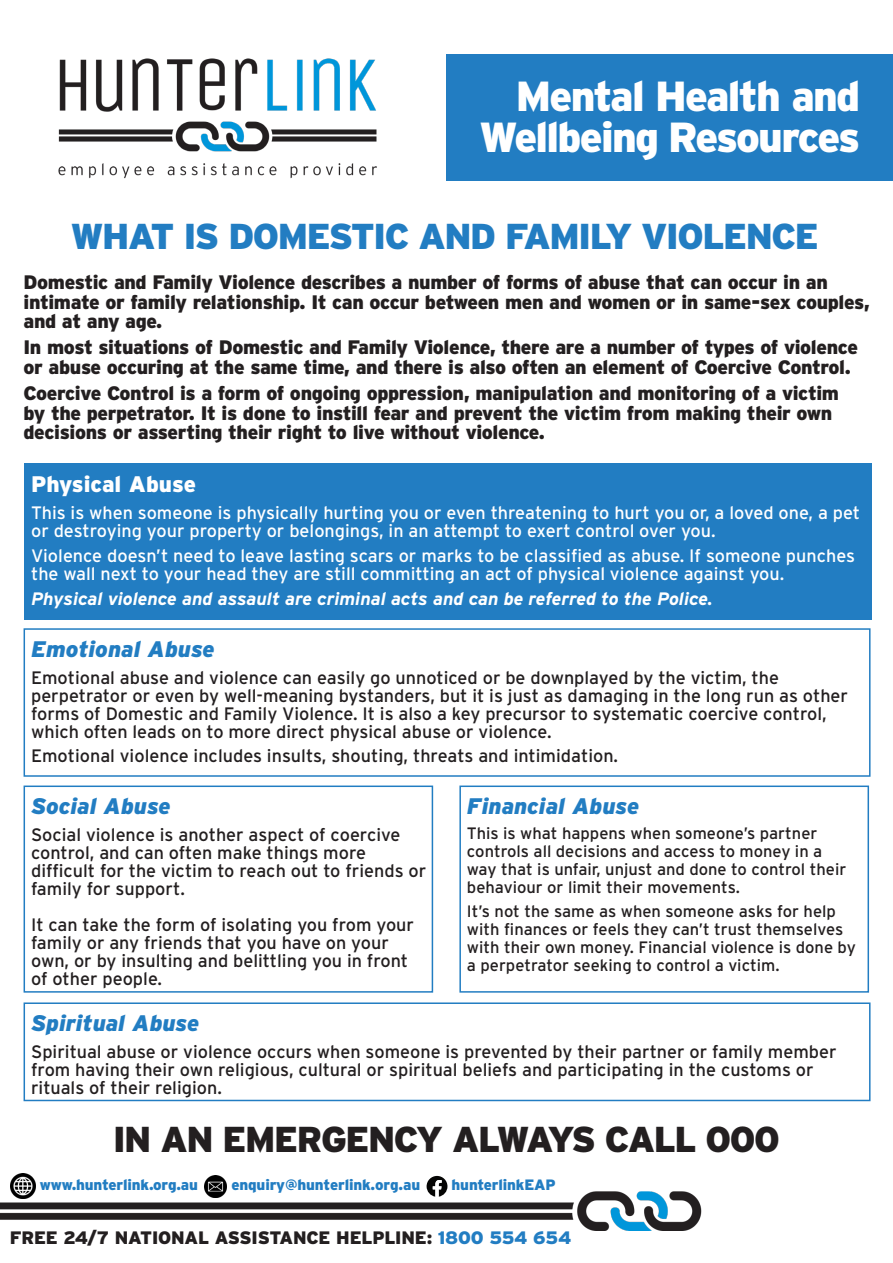
<style>
.page{position:relative;width:893px;height:1263px;background:#fff}
.page>*{position:absolute;margin:0;border:0;box-sizing:border-box;transform-origin:0 0}
.t1{font:900 42px/40.5px "Interstate";letter-spacing:-.04em;color:#fff;text-align:right}
.t2{font:900 36px "Interstate";letter-spacing:-.04em;color:#227dc2}
.t3{font:900 36px "Interstate";letter-spacing:-.04em;color:#231f20}
.t4{font:italic 900 22.5px "Interstate";color:#227dc2}
.t5{font:900 22.5px "Interstate";color:#fff}
.t6{font:900 19.5px/19.5px "Interstate";letter-spacing:-.02em;color:#231f20}
.t7{font:18px/18px "Interstate";color:#231f20}
.t8{font:18px/18px "Interstate";color:#fff}
.t9{font:italic 700 18px "Interstate";color:#fff}
.t10{font:900 18px "Interstate";letter-spacing:-.01em;color:#231f20}
.t11{font:16.5px/18px "Interstate";color:#231f20}
.t12{font:900 15px "Interstate";letter-spacing:-.01em;color:#227dc2}
.s1{color:#227dc2}
</style>
<div class="page">
<img style="left:58px;top:58px;width:319px;height:121px">
<div style="left:446px;top:54px;width:447px;height:127px;background:#227dc2"></div>
<img style="left:0;top:1190px;width:701px;height:41px">
<svg style="left:427px;top:1176px;width:20px;height:21px"></svg>
<img style="left:204px;top:1175px;width:23px;height:23px">
<img style="left:11px;top:1174px;width:24px;height:25px">
<div style="left:24px;top:628px;width:846px;height:149px;background:#fff;border:2px solid #227dc2"></div>
<div style="left:24px;top:463px;width:847px;height:156px;background:#227dc2"></div>
<div style="left:24px;top:785px;width:409px;height:208px;background:#fff;border:2px solid #227dc2"></div>
<div style="left:459px;top:785px;width:410px;height:208px;background:#fff;border:2px solid #227dc2"></div>
<div style="left:24px;top:1002px;width:846px;height:99px;background:#fff;border:2px solid #227dc2"></div>
<p class="t1" style="left:479px;top:76px;width:383px">Mental Health and<br>Wellbeing Resources</p>
<p class="t2" style="left:70px;top:215px;width:750px">WHAT IS DOMESTIC AND FAMILY VIOLENCE</p>
<p class="t6" style="left:24px;top:272px;width:848px">Domestic and Family Violence describes a number of forms of abuse that can occur in an intimate or family relationship. It can occur between men and women or in same-sex couples, and at any age.</p>
<p class="t6" style="left:24px;top:337px;width:836px">In most situations of Domestic and Family Violence, there are a number of types of violence or abuse occuring at the same time, and there is also often an element of Coercive Control.</p>
<p class="t6" style="left:24px;top:383px;width:817px">Coercive Control is a form of ongoing oppression, manipulation and monitoring of a victim by the perpetrator. It is done to instill fear and prevent the victim from making their own decisions or asserting their right to live without violence.</p>
<p class="t5" style="left:31px;top:471px;width:166px">Physical Abuse</p>
<p class="t8" style="left:31px;top:504px;width:831px">This is when someone is physically hurting you or even threatening to hurt you or, a loved one, a pet or destroying your property or belongings, in an attempt to exert control over you.</p>
<p class="t8" style="left:31px;top:546px;width:825px">Violence doesn’t need to leave lasting scars or marks to be classified as abuse. If someone punches the wall next to your head they are still committing an act of physical violence against you.</p>
<p class="t9" style="left:31px;top:588px;width:683px">Physical violence and assault are criminal acts and can be referred to the Police.</p>
<p class="t4" style="left:31px;top:636px;width:185px">Emotional Abuse</p>
<p class="t7" style="left:31px;top:668px;width:818px">Emotional abuse and violence can easily go unnoticed or be downplayed by the victim, the perpetrator or even by well-meaning bystanders, but it is just as damaging in the long run as other forms of Domestic and Family Violence. It is also a key precursor to systematic coercive control, which often leads on to more direct physical abuse or violence.</p>
<p class="t7" style="left:31px;top:747px;width:589px">Emotional violence includes insults, shouting, threats and intimidation.</p>
<p class="t4" style="left:31px;top:793px;width:141px">Social Abuse</p>
<p class="t7" style="left:31px;top:825px;width:397px">Social violence is another aspect of coercive control, and can often make things more difficult for the victim to reach out to friends or family for support.</p>
<p class="t7" style="left:31px;top:915px;width:384px">It can take the form of isolating you from your family or any friends that you have on your own, or by insulting and belittling you in front of other people.</p>
<p class="t4" style="left:467px;top:793px;width:174px">Financial Abuse</p>
<p class="t11" style="left:467px;top:824px;width:381px">This is what happens when someone’s partner controls all decisions and access to money in a way that is unfair, unjust and done to control their behaviour or limit their movements.</p>
<p class="t11" style="left:467px;top:902px;width:390px">It’s not the same as when someone asks for help with finances or feels they can’t trust themselves with their own money. Financial violence is done by a perpetrator seeking to control a victim.</p>
<p class="t4" style="left:31px;top:1010px;width:170px">Spiritual Abuse</p>
<p class="t7" style="left:31px;top:1042px;width:807px">Spiritual abuse or violence occurs when someone is prevented by their partner or family member from having their own religious, cultural or spiritual beliefs and participating in the customs or rituals of their religion.</p>
<p class="t3" style="left:113px;top:1119px;width:668px">IN AN EMERGENCY ALWAYS CALL 000</p>
<p class="t12" style="left:40px;top:1176px;width:160px">www.hunterlink.org.au</p>
<p class="t12" style="left:231px;top:1176px;width:190px">enquiry@hunterlink.org.au</p>
<p class="t12" style="left:452px;top:1176px;width:106px">hunterlinkEAP</p>
<p class="t10" style="left:10px;top:1227px;width:563px">FREE 24/7 NATIONAL ASSISTANCE HELPLINE: <span class="s1">1800 554 654</span></p>
</div>
